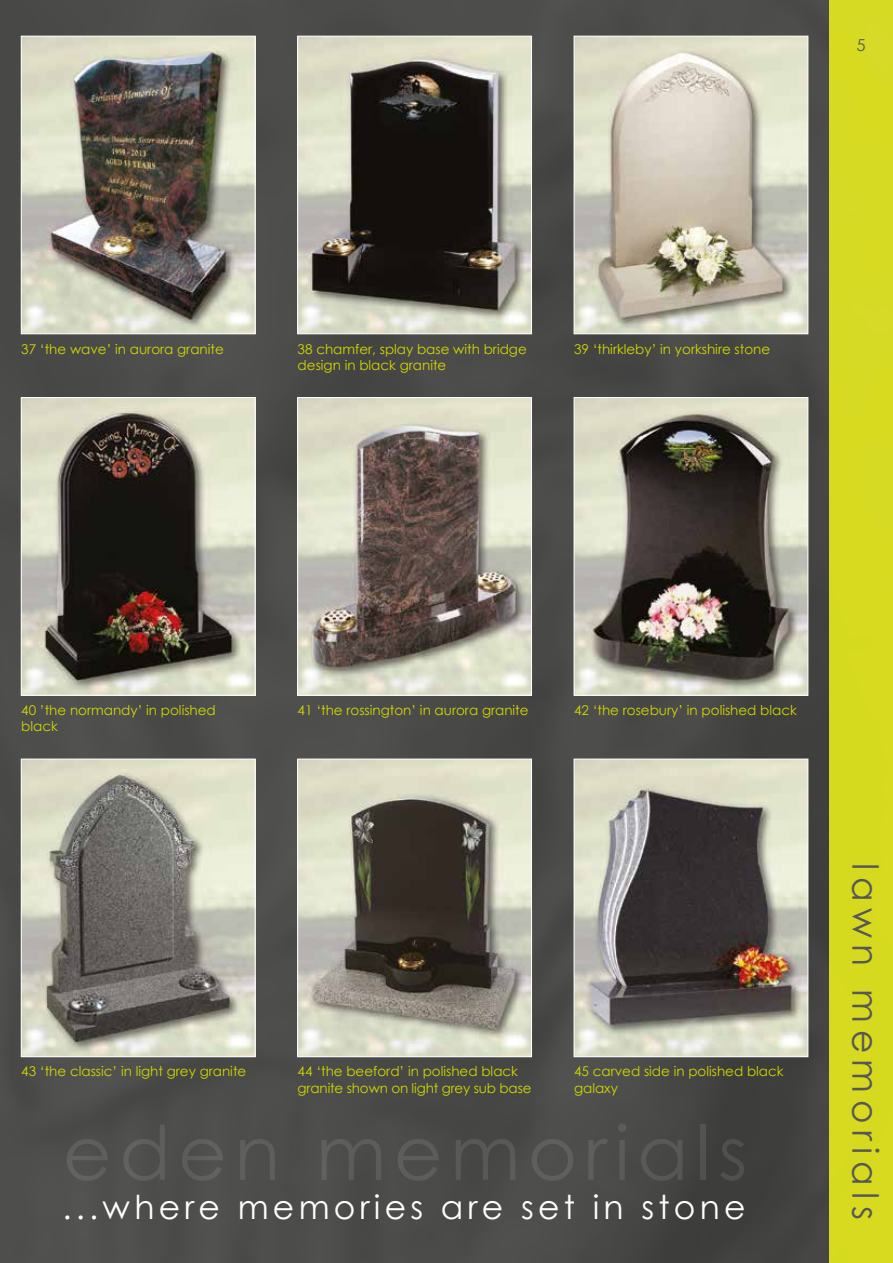
<style>
.page{position:relative;width:893px;height:1263px;background:#fff}
.page>*{position:absolute;margin:0;border:0;box-sizing:border-box;transform-origin:0 0}
.t1{font:36px "Century Gothic";letter-spacing:.18em;color:#575756}
.t2{font:33px "Century Gothic";letter-spacing:.13em;color:#fff}
.t3{font:16.5px "Century Gothic";color:#575756}
.t4{font:13.5px/16.2px "Century Gothic";color:#d3d800}
</style>
<div class="page">
<img style="left:0;top:0;width:829px;height:1263px">
<div style="left:829px;top:0;width:64px;height:1263px;background:#d7da1e"></div>
<img style="left:23px;top:38px;width:230px;height:294px">
<div style="left:21px;top:36px;width:234px;height:298px;border:1px solid #fff"></div>
<img style="left:23px;top:399px;width:230px;height:295px">
<div style="left:21px;top:397px;width:234px;height:299px;border:1px solid #fff"></div>
<img style="left:23px;top:761px;width:230px;height:294px">
<div style="left:21px;top:759px;width:234px;height:298px;border:1px solid #fff"></div>
<img style="left:299px;top:38px;width:231px;height:294px">
<div style="left:297px;top:36px;width:235px;height:298px;border:1px solid #fff"></div>
<img style="left:299px;top:399px;width:231px;height:295px">
<div style="left:297px;top:397px;width:235px;height:299px;border:1px solid #fff"></div>
<img style="left:299px;top:761px;width:231px;height:294px">
<div style="left:297px;top:759px;width:235px;height:298px;border:1px solid #fff"></div>
<img style="left:576px;top:38px;width:230px;height:294px">
<div style="left:574px;top:36px;width:234px;height:298px;border:1px solid #fff"></div>
<img style="left:576px;top:399px;width:230px;height:295px">
<div style="left:574px;top:397px;width:234px;height:299px;border:1px solid #fff"></div>
<img style="left:576px;top:761px;width:230px;height:294px">
<div style="left:574px;top:759px;width:234px;height:298px;border:1px solid #fff"></div>
<p class="t3" style="left:856px;top:33px;width:11px">5</p>
<p class="t4" style="left:21px;top:340px;width:204px">37 ‘the wave’ in aurora granite</p>
<p class="t4" style="left:298px;top:340px;width:231px">38 chamfer, splay base with bridge design in black granite</p>
<p class="t4" style="left:574px;top:340px;width:198px">39 ‘thirkleby’ in yorkshire stone</p>
<p class="t4" style="left:21px;top:702px;width:196px">40 ’the normandy’ in polished black</p>
<p class="t4" style="left:298px;top:702px;width:232px">41 ‘the rossington’ in aurora granite</p>
<p class="t4" style="left:574px;top:702px;width:224px">42 ‘the rosebury’ in polished black</p>
<p class="t4" style="left:21px;top:1063px;width:227px">43 ‘the classic’ in light grey granite</p>
<p class="t4" style="left:298px;top:1063px;width:235px">44 ‘the beeford’ in polished black granite shown on light grey sub base</p>
<p class="t4" style="left:574px;top:1063px;width:211px">45 carved side in polished black galaxy</p>
<h2 class="t2" style="left:62px;top:1184px;width:685px">...where memories are set in stone</h2>
<h1 class="t1" style="left:891px;top:863px;width:358px;rotate:90deg">lawn memorials</h1>
</div>
